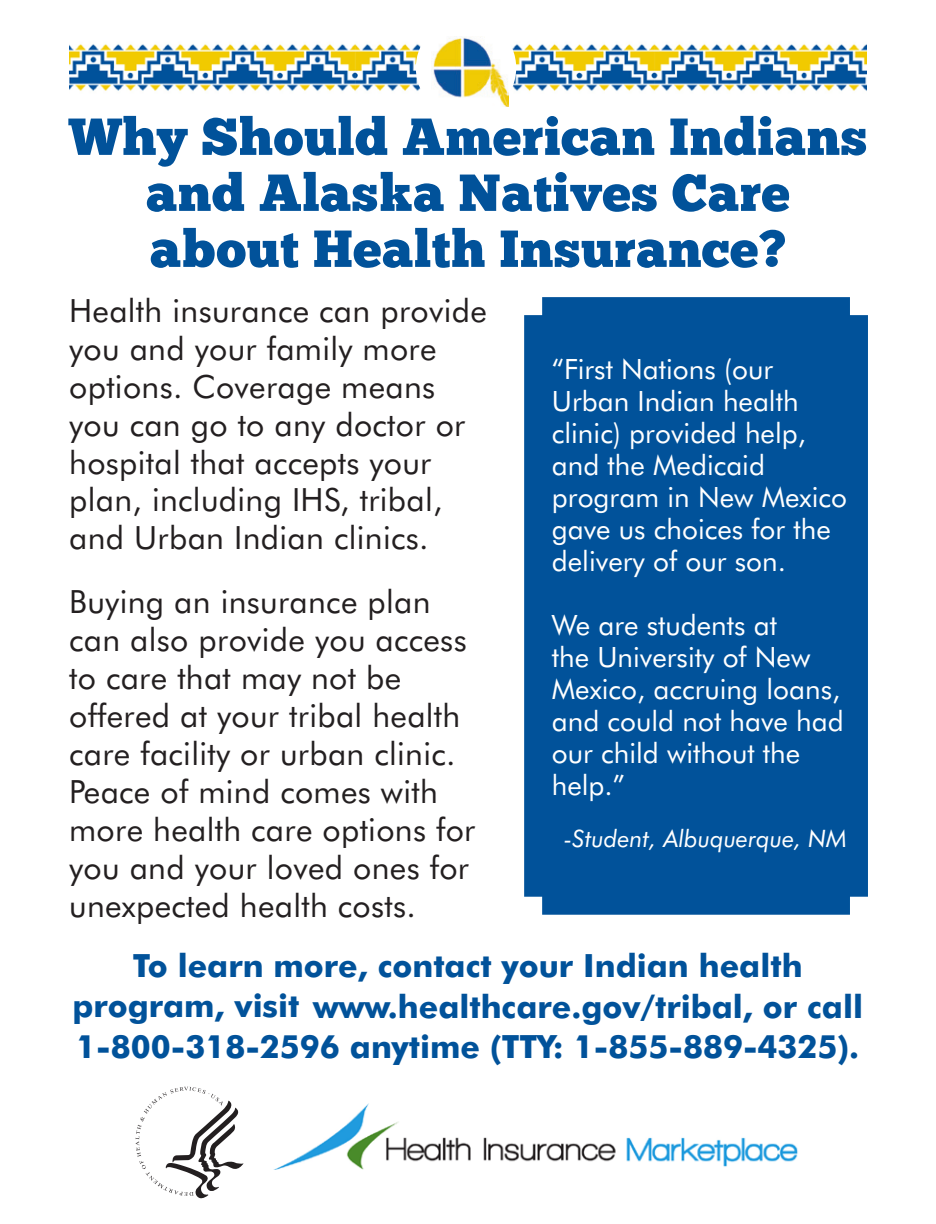
<style>
.page{position:relative;width:936px;height:1224px;background:#fff}
.page>*{position:absolute;margin:0;border:0;box-sizing:border-box;transform-origin:0 0}
.t1{font:52px "Chunk Five";letter-spacing:.01em;color:#01529a}
.t2{font:32px/38px "Futura BT";letter-spacing:.01em;color:#231f20}
.t3{font:700 32px/40.4px "Futura BT";color:#01529a;text-align:center}
.t4{font:28px/32px "Futura BT";color:#fff}
.t5{font:italic 24px "Futura BT";color:#fff}
</style>
<div class="page">
<img style="left:69px;top:44px;width:797px;height:47px">
<div style="left:416px;top:18px;width:100px;height:100px;background:#fff;border-radius:50%"></div>
<img style="left:432px;top:36px;width:77px;height:71px">
<div style="left:524px;top:297px;width:344px;height:618px;background:#01529a"></div>
<svg style="left:136px;top:1087px;width:108px;height:112px"></svg>
<img style="left:275px;top:1103px;width:523px;height:66px">
<p class="t1" style="left:69px;top:113px;width:800px">Why Should American Indians</p>
<p class="t1" style="left:146px;top:169px;width:645px">and Alaska Natives Care</p>
<p class="t1" style="left:150px;top:225px;width:638px">about Health Insurance?</p>
<p class="t2" style="left:69px;top:291px;width:419px">Health insurance can provide you and your family more options. Coverage means you can go to any doctor or hospital that accepts your plan, including IHS, tribal, and Urban Indian clinics.</p>
<p class="t2" style="left:69px;top:583px;width:408px">Buying an insurance plan can also provide you access to care that may not be offered at your tribal health care facility or urban clinic.<br>Peace of mind comes with more health care options for you and your loved ones for unexpected health costs.</p>
<p class="t3" style="left:72px;top:946px;width:792px">To learn more, contact your Indian health program, visit www.healthcare.gov/tribal, or call</p>
<p class="t3" style="left:76px;top:1026px;width:785px">1-800-318-2596 anytime (TTY: 1-855-889-4325).</p>
<p class="t4" style="left:552px;top:352px;width:297px">“First Nations (our<br>Urban Indian health clinic) provided help, and the Medicaid program in New Mexico gave us choices for the delivery of our son.</p>
<p class="t4" style="left:552px;top:608px;width:294px">We are students at<br>the University of New<br>Mexico, accruing loans, and could not have had our child without the help.”</p>
<p class="t5" style="left:564px;top:823px;width:284px">-Student, Albuquerque, NM</p>
</div>
